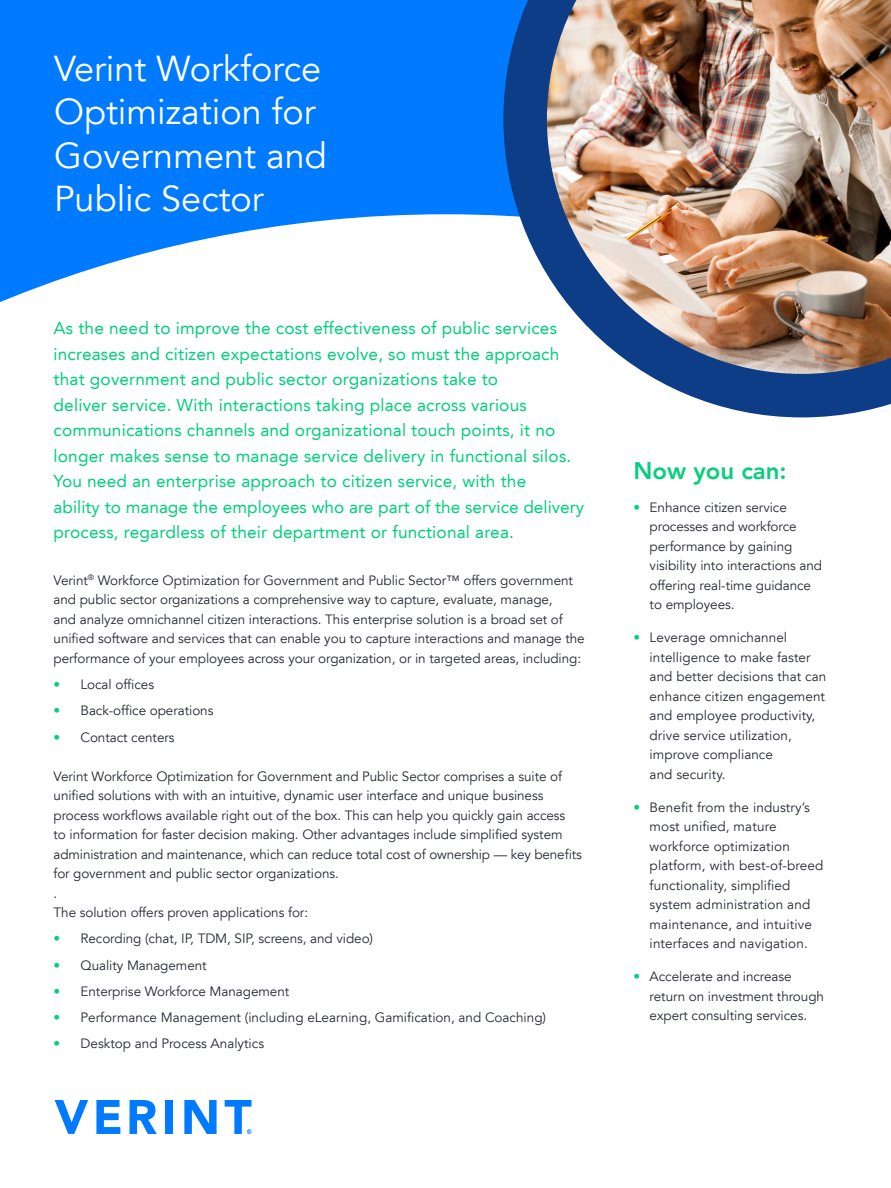
<style>
.page{position:relative;width:891px;height:1188px;background:#007aff}
.page>*{position:absolute;margin:0;border:0;box-sizing:border-box;transform-origin:0 0}
.t1{font:36px/43.2px "Avenir LT";color:#fff}
.Subheader{font:800 24px "Avenir LT";color:#05cf7d}
.Introduction{font:17.25px/25.5px "Avenir LT";letter-spacing:.01em;color:#05cf7d}
.Body_Copy{font:13.5px/19.5px "Avenir LT";letter-spacing:-.005em;color:#262933}
.Sidebar_Bullets{font:13.5px/19.5px "Avenir LT";letter-spacing:.005em;color:#262933}
.Bullets_Body{font:13.5px "Avenir LT";letter-spacing:-.005em;color:#262933}
.s1{color:#05cf7d}
</style>
<div class="page">
<div style="left:0;top:214px;width:891px;height:974px;background:#fff"></div>
<img style="left:503px;top:0;width:388px;height:417px">
<svg style="left:55px;top:1100px;width:33px;height:34px"></svg>
<svg style="left:96px;top:1100px;width:24px;height:34px"></svg>
<svg style="left:130px;top:1100px;width:27px;height:34px"></svg>
<div style="left:165px;top:1100px;width:8px;height:34px;background:#007aff"></div>
<svg style="left:184px;top:1100px;width:33px;height:34px"></svg>
<svg style="left:225px;top:1100px;width:27px;height:34px"></svg>
<p class="t1" style="left:54px;top:48px;width:274px">Verint Workforce<br>Optimization for<br>Government and<br>Public Sector</p>
<p class="Introduction" style="left:54px;top:316px;width:532px">As the need to improve the cost effectiveness of public services increases and citizen expectations evolve, so must the approach that government and public sector organizations take to<br>deliver service. With interactions taking place across various communications channels and organizational touch points, it no longer makes sense to manage service delivery in functional silos.<br>You need an enterprise approach to citizen service, with the<br>ability to manage the employees who are part of the service delivery process, regardless of their department or functional area.</p>
<p class="Body_Copy" style="left:54px;top:571px;width:533px">Verint<sup>®</sup> Workforce Optimization for Government and Public Sector™ offers government and public sector organizations a comprehensive way to capture, evaluate, manage,<br>and analyze omnichannel citizen interactions. This enterprise solution is a broad set of unified software and services that can enable you to capture interactions and manage the performance of your employees across your organization, or in targeted areas, including:</p>
<p class="Bullets_Body" style="left:54px;top:677px;width:102px"><span class="s1">•</span> Local offices</p>
<p class="Bullets_Body" style="left:54px;top:703px;width:161px"><span class="s1">•</span> Back-office operations</p>
<p class="Bullets_Body" style="left:54px;top:729px;width:123px"><span class="s1">•</span> Contact centers</p>
<p class="Body_Copy" style="left:54px;top:767px;width:530px">Verint Workforce Optimization for Government and Public Sector comprises a suite of unified solutions with with an intuitive, dynamic user interface and unique business process workflows available right out of the box. This can help you quickly gain access<br>to information for faster decision making. Other advantages include simplified system administration and maintenance, which can reduce total cost of ownership — key benefits for government and public sector organizations.</p>
<p class="Body_Copy" style="left:54px;top:884px;width:5px">.</p>
<p class="Body_Copy" style="left:54px;top:903px;width:256px">The solution offers proven applications for:</p>
<p class="Bullets_Body" style="left:54px;top:931px;width:321px"><span class="s1">•</span> Recording (chat, IP, TDM, SIP, screens, and video)</p>
<p class="Bullets_Body" style="left:54px;top:957px;width:155px"><span class="s1">•</span> Quality Management</p>
<p class="Bullets_Body" style="left:54px;top:984px;width:237px"><span class="s1">•</span> Enterprise Workforce Management</p>
<p class="Bullets_Body" style="left:54px;top:1010px;width:494px"><span class="s1">•</span> Performance Management (including eLearning, Gamification, and Coaching)</p>
<p class="Bullets_Body" style="left:54px;top:1036px;width:212px"><span class="s1">•</span> Desktop and Process Analytics</p>
<p class="Subheader" style="left:633px;top:456px;width:155px">Now you can:</p>
<p class="Sidebar_Bullets" style="left:650px;top:498px;width:174px;text-indent:-16px"><span class="s1">•</span> Enhance citizen service processes and workforce performance by gaining visibility into interactions and offering real-time guidance to employees.</p>
<p class="Sidebar_Bullets" style="left:650px;top:628px;width:178px;text-indent:-16px"><span class="s1">•</span> Leverage omnichannel intelligence to make faster and better decisions that can enhance citizen engagement and employee productivity, drive service utilization, improve compliance<br>and security.</p>
<p class="Sidebar_Bullets" style="left:650px;top:798px;width:175px;text-indent:-16px"><span class="s1">•</span> Benefit from the industry’s most unified, mature workforce optimization platform, with best-of-breed functionality, simplified system administration and maintenance, and intuitive interfaces and navigation.</p>
<p class="Sidebar_Bullets" style="left:650px;top:967px;width:176px;text-indent:-16px"><span class="s1">•</span> Accelerate and increase return on investment through expert consulting services.</p>
</div>
